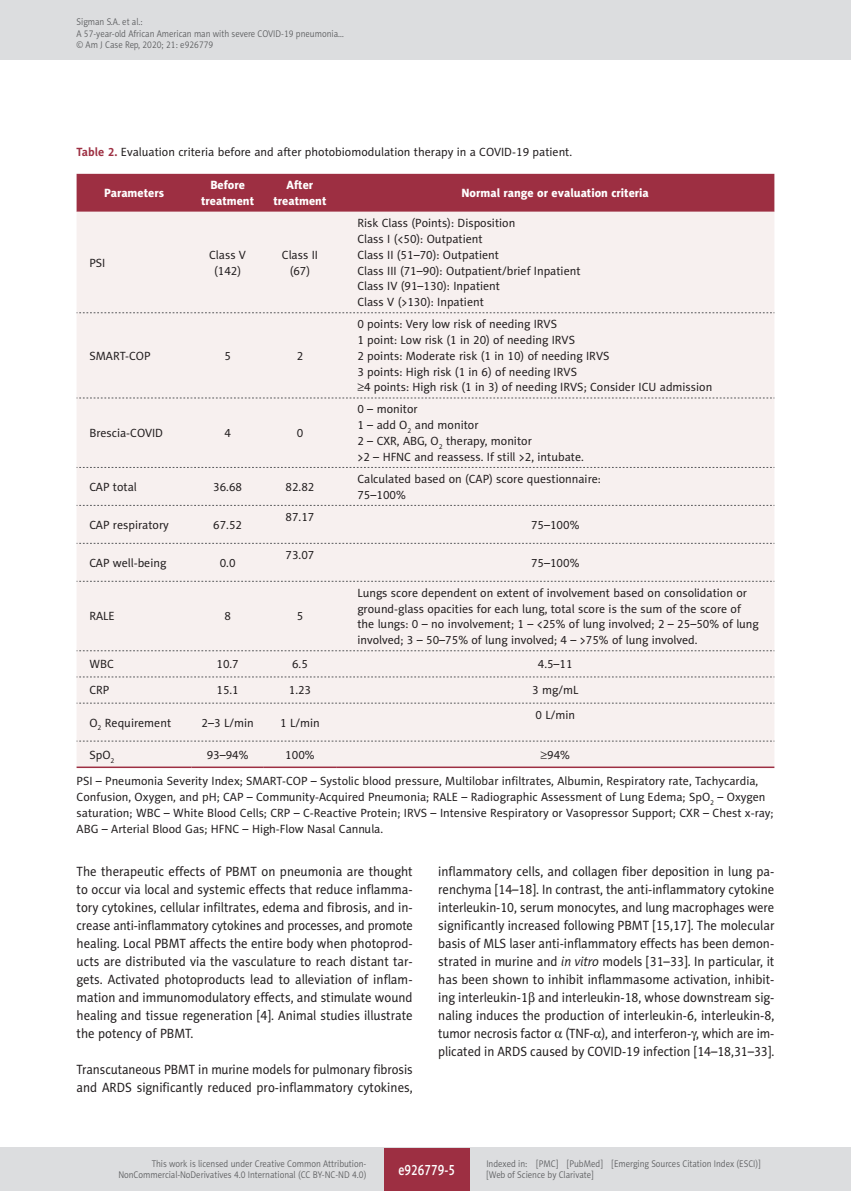
<style>
.page{position:relative;width:851px;height:1191px;background:#fff}
.page>*{position:absolute;margin:0;border:0;box-sizing:border-box;transform-origin:0 0}
.t1{font:15px "Naomi Sans EFN Medium";color:#fff;scale:.8 1}
.AJCR_Body{font:13.5px/18px "Naomi Sans EFN";letter-spacing:-.005em;color:#231f20;text-align:justify;scale:.95 1}
.AJCR_Body-2{font:13.5px/18px "Naomi Sans EFN";letter-spacing:-.005em;color:#231f20;scale:.94 1}
.AJCR_Tabela_zawartos{font:12px/15.8px "Naomi Sans EFN";color:#231f20;text-align:center}
.AJCR_Table_podpis_do{font:12px/15.8px "Naomi Sans EFN";color:#231f20}
.AJCR_Tabela_tytul{font:12px "Naomi Sans EFN";color:#231f20}
.AJCR_Tabela_Head{font:12px/15.8px "Naomi Sans EFN Heavy";color:#fff;text-align:center}
.t2{font:9.75px/11.2px "Naomi Sans EFN Light";color:#57585a;scale:.9 1}
.s1{font-weight:700;color:#9d2f42}
.s2{font-family:"Standard Sym L"}
.s3{font-style:italic}
</style>
<div class="page">
<div style="left:77px;top:174px;width:697px;height:38px;background:#9d2f42"></div>
<div style="left:77px;top:212px;width:697px;height:554px;background:#f7f0ef"></div>
<svg style="left:77px;top:312px;width:697px;height:1px"></svg>
<svg style="left:77px;top:398px;width:697px;height:1px"></svg>
<svg style="left:77px;top:467px;width:697px;height:1px"></svg>
<svg style="left:77px;top:505px;width:697px;height:1px"></svg>
<svg style="left:77px;top:543px;width:697px;height:1px"></svg>
<svg style="left:77px;top:581px;width:697px;height:1px"></svg>
<svg style="left:77px;top:650px;width:697px;height:1px"></svg>
<svg style="left:77px;top:676px;width:697px;height:1px"></svg>
<svg style="left:77px;top:703px;width:697px;height:1px"></svg>
<svg style="left:77px;top:741px;width:697px;height:1px"></svg>
<hr style="left:77px;top:766px;width:114px;height:2px;background:#9d2f42">
<hr style="left:191px;top:766px;width:73px;height:2px;background:#9d2f42">
<hr style="left:264px;top:766px;width:72px;height:2px;background:#9d2f42">
<hr style="left:336px;top:766px;width:438px;height:2px;background:#9d2f42">
<div style="left:0;top:0;width:850px;height:60px;background:#dcdddf"></div>
<div style="left:0;top:1148px;width:850px;height:43px;background:#dcdddf"></div>
<div style="left:384px;top:1147px;width:85px;height:43px;background:#9d2f42"></div>
<p class="t2" style="left:77px;top:16px;width:298px">Sigman S.A. et al.:<br>A 57-year-old African American man with severe COVID-19 pneumonia… © Am J Case Rep, 2020; 21: e926779</p>
<p class="AJCR_Tabela_tytul" style="left:77px;top:145px;width:497px"><span class="s1">Table 2.</span> Evaluation criteria before and after photobiomodulation therapy in a COVID-19 patient.</p>
<p class="AJCR_Tabela_Head" style="left:104px;top:185px;width:61px">Parameters</p>
<p class="AJCR_Tabela_Head" style="left:201px;top:177px;width:54px">Before treatment</p>
<p class="AJCR_Tabela_Head" style="left:273px;top:177px;width:54px">After treatment</p>
<p class="AJCR_Tabela_Head" style="left:461px;top:185px;width:189px">Normal range or evaluation criteria</p>
<p class="AJCR_Tabela_zawartos" style="left:89px;top:255px;width:17px">PSI</p>
<p class="AJCR_Tabela_zawartos" style="left:209px;top:247px;width:38px">Class V (142)</p>
<p class="AJCR_Tabela_zawartos" style="left:282px;top:247px;width:38px">Class II (67)</p>
<p class="AJCR_Tabela_zawartos" style="left:89px;top:348px;width:63px">SMART-COP</p>
<p class="AJCR_Tabela_zawartos" style="left:224px;top:348px;width:8px">5</p>
<p class="AJCR_Tabela_zawartos" style="left:296px;top:348px;width:8px">2</p>
<p class="AJCR_Tabela_zawartos" style="left:89px;top:425px;width:75px">Brescia-COVID</p>
<p class="AJCR_Tabela_zawartos" style="left:224px;top:425px;width:8px">4</p>
<p class="AJCR_Tabela_zawartos" style="left:296px;top:425px;width:8px">0</p>
<p class="AJCR_Tabela_zawartos" style="left:89px;top:479px;width:49px">CAP total</p>
<p class="AJCR_Tabela_zawartos" style="left:213px;top:479px;width:30px">36.68</p>
<p class="AJCR_Tabela_zawartos" style="left:285px;top:479px;width:30px">82.82</p>
<p class="AJCR_Tabela_zawartos" style="left:89px;top:517px;width:81px">CAP respiratory</p>
<p class="AJCR_Tabela_zawartos" style="left:213px;top:517px;width:30px">67.52</p>
<p class="AJCR_Tabela_zawartos" style="left:89px;top:555px;width:78px">CAP well-being</p>
<p class="AJCR_Tabela_zawartos" style="left:220px;top:555px;width:17px">0.0</p>
<p class="AJCR_Tabela_zawartos" style="left:285px;top:509px;width:30px">87.17</p>
<p class="AJCR_Tabela_zawartos" style="left:285px;top:547px;width:30px">73.07</p>
<p class="AJCR_Tabela_zawartos" style="left:89px;top:608px;width:27px">RALE</p>
<p class="AJCR_Tabela_zawartos" style="left:224px;top:608px;width:8px">8</p>
<p class="AJCR_Tabela_zawartos" style="left:296px;top:608px;width:8px">5</p>
<p class="AJCR_Tabela_zawartos" style="left:357px;top:215px;width:159px">Risk Class (Points): Disposition</p>
<p class="AJCR_Tabela_zawartos" style="left:357px;top:231px;width:127px">Class I (&lt;50): Outpatient</p>
<p class="AJCR_Tabela_zawartos" style="left:357px;top:247px;width:143px">Class II (51–70): Outpatient</p>
<p class="AJCR_Tabela_zawartos" style="left:357px;top:263px;width:224px">Class III (71–90): Outpatient/brief Inpatient</p>
<p class="AJCR_Tabela_zawartos" style="left:357px;top:278px;width:144px">Class IV (91–130): Inpatient</p>
<p class="AJCR_Tabela_zawartos" style="left:357px;top:294px;width:128px">Class V (&gt;130): Inpatient</p>
<p class="AJCR_Tabela_zawartos" style="left:357px;top:316px;width:201px">0 points: Very low risk of needing IRVS</p>
<p class="AJCR_Tabela_zawartos" style="left:357px;top:332px;width:219px">1 point: Low risk (1 in 20) of needing IRVS</p>
<p class="AJCR_Tabela_zawartos" style="left:357px;top:348px;width:253px">2 points: Moderate risk (1 in 10) of needing IRVS</p>
<p class="AJCR_Tabela_zawartos" style="left:357px;top:364px;width:221px">3 points: High risk (1 in 6) of needing IRVS</p>
<p class="AJCR_Tabela_zawartos" style="left:357px;top:379px;width:356px"><span class="s2">³</span>4 points: High risk (1 in 3) of needing IRVS; Consider ICU admission</p>
<p class="AJCR_Tabela_zawartos" style="left:357px;top:401px;width:62px">0 – monitor</p>
<p class="AJCR_Tabela_zawartos" style="left:357px;top:417px;width:123px">1 – add O<sub>2</sub> and monitor</p>
<p class="AJCR_Tabela_zawartos" style="left:357px;top:433px;width:176px">2 – CXR, ABG, O<sub>2</sub> therapy, monitor</p>
<p class="AJCR_Tabela_zawartos" style="left:357px;top:449px;width:228px">&gt;2 – HFNC and reassess. If still &gt;2, intubate.</p>
<p class="AJCR_Tabela_zawartos" style="left:357px;top:471px;width:245px">Calculated based on (CAP) score questionnaire:</p>
<p class="AJCR_Tabela_zawartos" style="left:357px;top:487px;width:50px">75–100%</p>
<p class="AJCR_Tabela_zawartos" style="left:531px;top:517px;width:50px">75–100%</p>
<p class="AJCR_Tabela_zawartos" style="left:531px;top:555px;width:50px">75–100%</p>
<p class="AJCR_Tabela_zawartos" style="left:357px;top:585px;width:403px;text-align:left">Lungs score dependent on extent of involvement based on consolidation or ground-glass opacities for each lung, total score is the sum of the score of the lungs: 0 – no involvement; 1 – &lt;25% of lung involved; 2 – 25–50% of lung involved; 3 – 50–75% of lung involved; 4 – &gt;75% of lung involved.</p>
<p class="AJCR_Tabela_zawartos" style="left:89px;top:656px;width:26px">WBC</p>
<p class="AJCR_Tabela_zawartos" style="left:216px;top:656px;width:24px">10.7</p>
<p class="AJCR_Tabela_zawartos" style="left:292px;top:656px;width:17px">6.5</p>
<p class="AJCR_Tabela_zawartos" style="left:537px;top:656px;width:36px">4.5–11</p>
<p class="AJCR_Tabela_zawartos" style="left:89px;top:682px;width:21px">CRP</p>
<p class="AJCR_Tabela_zawartos" style="left:216px;top:682px;width:24px">15.1</p>
<p class="AJCR_Tabela_zawartos" style="left:289px;top:682px;width:24px">1.23</p>
<p class="AJCR_Tabela_zawartos" style="left:532px;top:682px;width:48px">3 mg/mL</p>
<p class="AJCR_Tabela_zawartos" style="left:89px;top:714px;width:83px">O<sub>2</sub> Requirement</p>
<p class="AJCR_Tabela_zawartos" style="left:201px;top:714px;width:54px">2–3 L/min</p>
<p class="AJCR_Tabela_zawartos" style="left:280px;top:714px;width:41px">1 L/min</p>
<p class="AJCR_Tabela_zawartos" style="left:535px;top:707px;width:41px">0 L/min</p>
<p class="AJCR_Tabela_zawartos" style="left:89px;top:746px;width:27px">SpO<sub>2</sub></p>
<p class="AJCR_Tabela_zawartos" style="left:207px;top:746px;width:43px">93–94%</p>
<p class="AJCR_Tabela_zawartos" style="left:285px;top:746px;width:31px">100%</p>
<p class="AJCR_Tabela_zawartos" style="left:540px;top:746px;width:31px"><span class="s2">³</span>94%</p>
<p class="AJCR_Table_podpis_do" style="left:77px;top:773px;width:698px">PSI – Pneumonia Severity Index; SMART-COP – Systolic blood pressure, Multilobar infiltrates, Albumin, Respiratory rate, Tachycardia, Confusion, Oxygen, and pH; CAP – Community-Acquired Pneumonia; RALE – Radiographic Assessment of Lung Edema; SpO<sub>2</sub> – Oxygen saturation; WBC – White Blood Cells; CRP – C-Reactive Protein; IRVS – Intensive Respiratory or Vasopressor Support; CXR – Chest x-ray; ABG – Arterial Blood Gas; HFNC – High-Flow Nasal Cannula.</p>
<p class="AJCR_Body" style="left:77px;top:862px;width:355px">The therapeutic effects of PBMT on pneumonia are thought to occur via local and systemic effects that reduce inflamma&shy;tory cytokines, cellular infiltrates, edema and fibrosis, and in&shy;crease anti-inflammatory cytokines and processes, and promote healing. Local PBMT affects the entire body when photoprod&shy;ucts are distributed via the vasculature to reach distant tar&shy;gets. Activated photoproducts lead to alleviation of inflam&shy;mation and immunomodulatory effects, and stimulate wound healing and tissue regeneration [4]. Animal studies illustrate the potency of PBMT.</p>
<p class="AJCR_Body-2" style="left:77px;top:1060px;width:359px">Transcutaneous PBMT in murine models for pulmonary fibrosis and ARDS significantly reduced pro-inflammatory cytokines,</p>
<p class="AJCR_Body" style="left:438px;top:862px;width:355px">inflammatory cells, and collagen fiber deposition in lung pa&shy;renchyma [14–18]. In contrast, the anti-inflammatory cytokine interleukin-10, serum monocytes, and lung macrophages were significantly increased following PBMT [15,17]. The molecular basis of MLS laser anti-inflammatory effects has been demon&shy;strated in murine and <span class="s3">in vitro</span> models [31–33]. In particular, it has been shown to inhibit inflammasome activation, inhibit&shy;ing interleukin-1<span class="s2">b</span> and interleukin-18, whose downstream sig&shy;naling induces the production of interleukin-6, interleukin-8, tumor necrosis factor <span class="s2">a</span> (TNF-<span class="s2">a</span>), and interferon-<span class="s2">g</span>, which are im&shy;plicated in ARDS caused by COVID-19 infection [14–18,31–33].</p>
<p class="t2" style="left:118px;top:1158px;width:277px;text-align:right">This work is licensed under Creative Common Attribution-<br>NonCommercial-NoDerivatives 4.0 International (CC BY-NC-ND 4.0)</p>
<p class="t1" style="left:398px;top:1160px;width:72px">e926779-5</p>
<p class="t2" style="left:486px;top:1158px;width:306px">Indexed in: [PMC] [PubMed] [Emerging Sources Citation Index (ESCI)] [Web of Science by Clarivate]</p>
</div>
